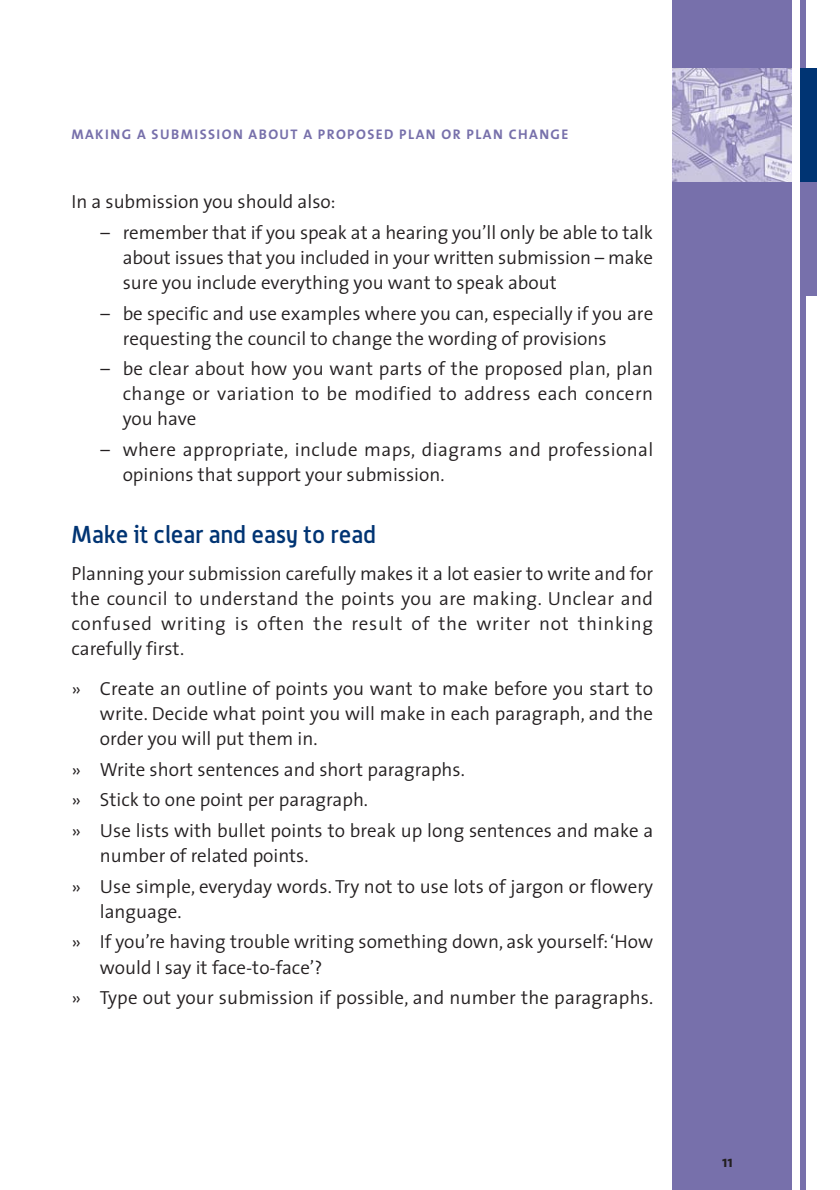
<style>
.page{position:relative;width:840px;height:1190px;background:#fff}
.page>*{position:absolute;margin:0;border:0;box-sizing:border-box;transform-origin:0 0}
.t1{font:500 24px "Alwyn";color:#003473}
.t2{font:300 19px/25px "The Sans";color:#231f20}
.t3{font:300 19px/25px "The Sans";letter-spacing:.02em;color:#231f20}
.t4{font:700 16px "The Sans";color:#231f20}
.t5{font:700 14px "The Sans";letter-spacing:.1em;color:#7770ab}
</style>
<div class="page">
<div style="left:672px;top:0;width:119px;height:1190px;background:#7770ab"></div>
<div style="left:800px;top:0;width:5px;height:1190px;background:#7770ab"></div>
<div style="left:800px;top:173px;width:16px;height:122px;background:#7770ab"></div>
<div style="left:800px;top:68px;width:16px;height:114px;background:#003473"></div>
<img style="left:672px;top:68px;width:119px;height:114px">
<p class="t5" style="left:71px;top:128px;width:498px">MAKING A SUBMISSION ABOUT A PROPOSED PLAN OR PLAN CHANGE</p>
<p class="t2" style="left:71px;top:190px;width:265px">In a submission you should also:</p>
<p class="t2" style="left:123px;top:221px;width:532px;text-align:justify;text-indent:-22px">– remember that if you speak at a hearing you’ll only be able to talk about issues that you included in your written submission – make sure you include everything you want to speak about</p>
<p class="t2" style="left:123px;top:302px;width:532px;text-indent:-22px">– be specific and use examples where you can, especially if you are requesting the council to change the wording of provisions</p>
<p class="t2" style="left:123px;top:357px;width:532px;text-align:justify;text-indent:-22px">– be clear about how you want parts of the proposed plan, plan change or variation to be modified to address each concern you have</p>
<p class="t3" style="left:123px;top:438px;width:532px;text-indent:-22px">– where appropriate, include maps, diagrams and professional opinions that support your submission.</p>
<p class="t1" style="left:71px;top:523px;width:306px">Make it clear and easy to read</p>
<p class="t2" style="left:71px;top:562px;width:583px;text-align:justify">Planning your submission carefully makes it a lot easier to write and for the council to understand the points you are making. Unclear and confused writing is often the result of the writer not thinking carefully first.</p>
<p class="t2" style="left:100px;top:677px;width:555px;text-align:justify;text-indent:-28px">›› Create an outline of points you want to make before you start to write. Decide what point you will make in each paragraph, and the order you will put them in.</p>
<p class="t2" style="left:71px;top:755px;width:583px;line-height:30.6px">›› Write short sentences and short paragraphs.<br>›› Stick to one point per paragraph.<br>›› Use lists with bullet points to break up long sentences and make a</p>
<p class="t2" style="left:71px;top:841px;width:583px;line-height:30.6px;text-indent:28px">number of related points.<br>›› Use simple, everyday words. Try not to use lots of jargon or flowery</p>
<p class="t2" style="left:71px;top:897px;width:583px;line-height:30.6px;text-indent:28px">language.<br>›› If you’re having trouble writing something down, ask yourself: ‘How</p>
<p class="t2" style="left:71px;top:953px;width:583px;line-height:30.6px;text-indent:28px">would I say it face-to-face’?<br>›› Type out your submission if possible, and number the paragraphs.</p>
<p class="t4" style="left:722px;top:1153px;width:12px">11</p>
</div>
